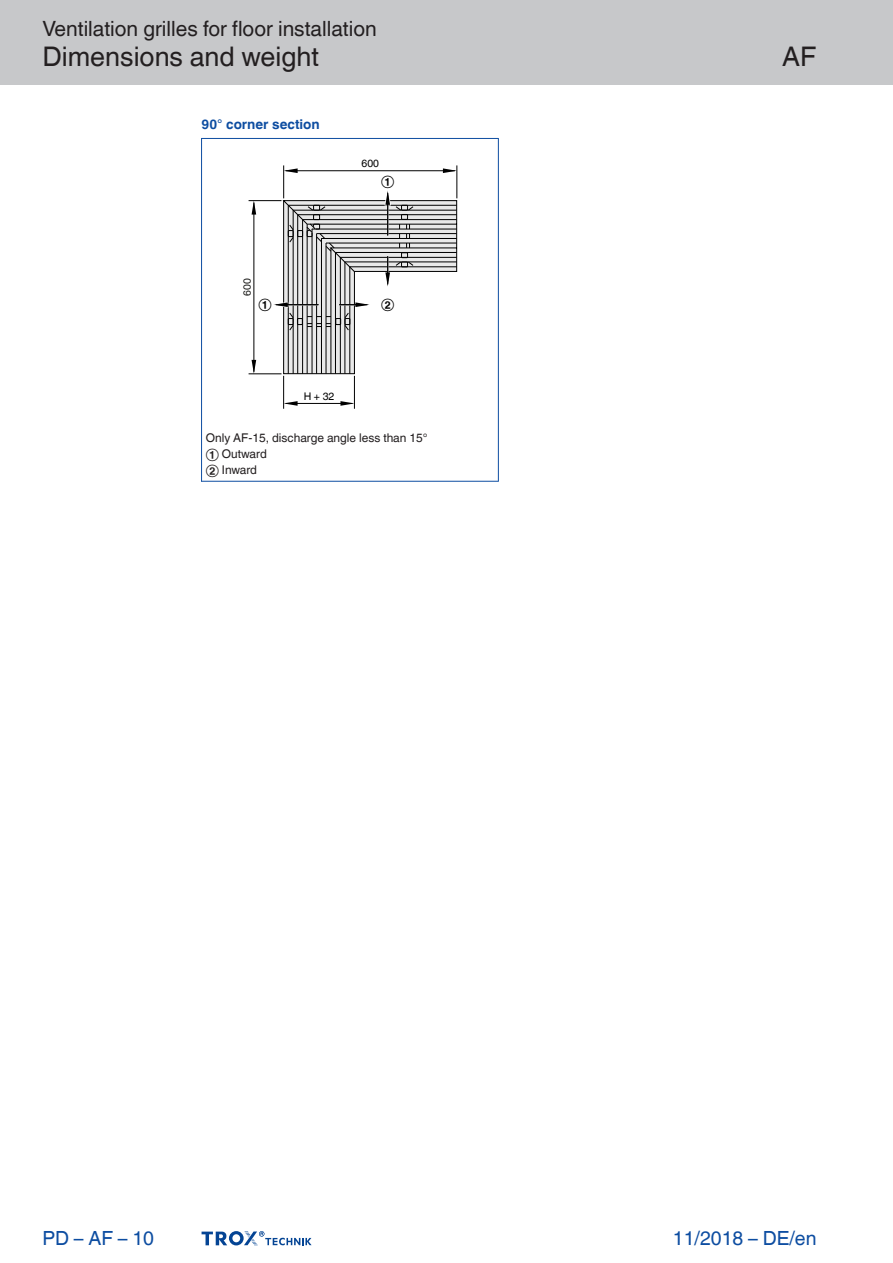
<style>
.page{position:relative;width:893px;height:1263px;background:#fff}
.page>*{position:absolute;margin:0;border:0;box-sizing:border-box;transform-origin:0 0}
.Navigation_2{font:27px "TROX Helvetica";color:#231f20}
.Navigation_3{font:27px "TROX Helvetica";color:#231f20}
.Navigation_1{font:21px "TROX Helvetica";color:#231f20}
.date{font:19.5px "TROX Helvetica";color:#0d4da1}
.pagina_li-re{font:19.5px "TROX Helvetica";color:#0d4da1}
.Standard_oben_links{font:700 13.5px "TROX Helvetica";color:#0d4da1}
._30_graphic_index{font:12px "TROX Helvetica";color:#231f20}
.Update_OIDs{font:12px "TROX Helvetica";color:#000}
.Update_OIDs-2{font:10.5px "TROX Helvetica";color:#000}
.Update_OIDs-3{font:10.5px "TROX Helvetica";color:#1d1d1b}
</style>
<div class="page">
<div style="left:0;top:0;width:893px;height:85px;background:#c7c8ca"></div>
<svg style="left:202px;top:1231px;width:110px;height:15px"></svg>
<svg style="left:273px;top:189px;width:184px;height:185px"></svg>
<hr style="left:249px;top:200px;width:32px;height:1px;background:#000">
<hr style="left:249px;top:374px;width:32px;height:1px;background:#000">
<hr style="left:254px;top:203px;width:1px;height:169px;background:#000">
<svg style="left:252px;top:201px;width:4px;height:14px"></svg>
<svg style="left:252px;top:360px;width:4px;height:14px"></svg>
<hr style="left:457px;top:165px;width:1px;height:33px;background:#000">
<hr style="left:283px;top:165px;width:1px;height:33px;background:#000">
<hr style="left:286px;top:170px;width:169px;height:1px;background:#000">
<svg style="left:443px;top:168px;width:14px;height:5px"></svg>
<svg style="left:284px;top:168px;width:14px;height:5px"></svg>
<hr style="left:283px;top:376px;width:1px;height:33px;background:#000">
<hr style="left:354px;top:376px;width:1px;height:33px;background:#000">
<hr style="left:286px;top:403px;width:66px;height:1px;background:#000">
<svg style="left:284px;top:401px;width:14px;height:5px"></svg>
<svg style="left:340px;top:401px;width:14px;height:5px"></svg>
<hr style="left:201px;top:138px;width:1px;height:344px;background:#0d4da1">
<hr style="left:498px;top:138px;width:1px;height:344px;background:#0d4da1">
<hr style="left:201px;top:138px;width:297px;height:1px;background:#0d4da1">
<hr style="left:201px;top:481px;width:297px;height:1px;background:#0d4da1">
<p class="Navigation_1" style="left:43px;top:17px;width:336px">Ventilation grilles for floor installation</p>
<p class="Navigation_2" style="left:43px;top:41px;width:278px">Dimensions and weight</p>
<p class="Standard_oben_links" style="left:202px;top:116px;width:120px">90° corner section</p>
<p class="Update_OIDs-3" style="left:241px;top:296px;width:19px;rotate:-90deg">600</p>
<p class="Update_OIDs-2" style="left:361px;top:157px;width:19px">600</p>
<p class="Update_OIDs" style="left:381px;top:174px;width:15px">①</p>
<p class="Update_OIDs" style="left:258px;top:297px;width:15px">①</p>
<p class="Update_OIDs" style="left:381px;top:297px;width:15px">②</p>
<p class="Update_OIDs-2" style="left:304px;top:390px;width:32px">H + 32</p>
<p class="_30_graphic_index" style="left:206px;top:431px;width:223px">Only AF-15, discharge angle less than 15°</p>
<p class="_30_graphic_index" style="left:206px;top:447px;width:63px">① Outward</p>
<p class="_30_graphic_index" style="left:206px;top:463px;width:53px">② Inward</p>
<p class="Navigation_3" style="left:782px;top:41px;width:36px">AF</p>
<p class="pagina_li-re" style="left:43px;top:1227px;width:113px">PD – AF – 10</p>
<p class="date" style="left:673px;top:1227px;width:145px">11/2018 – DE/en</p>
</div>
